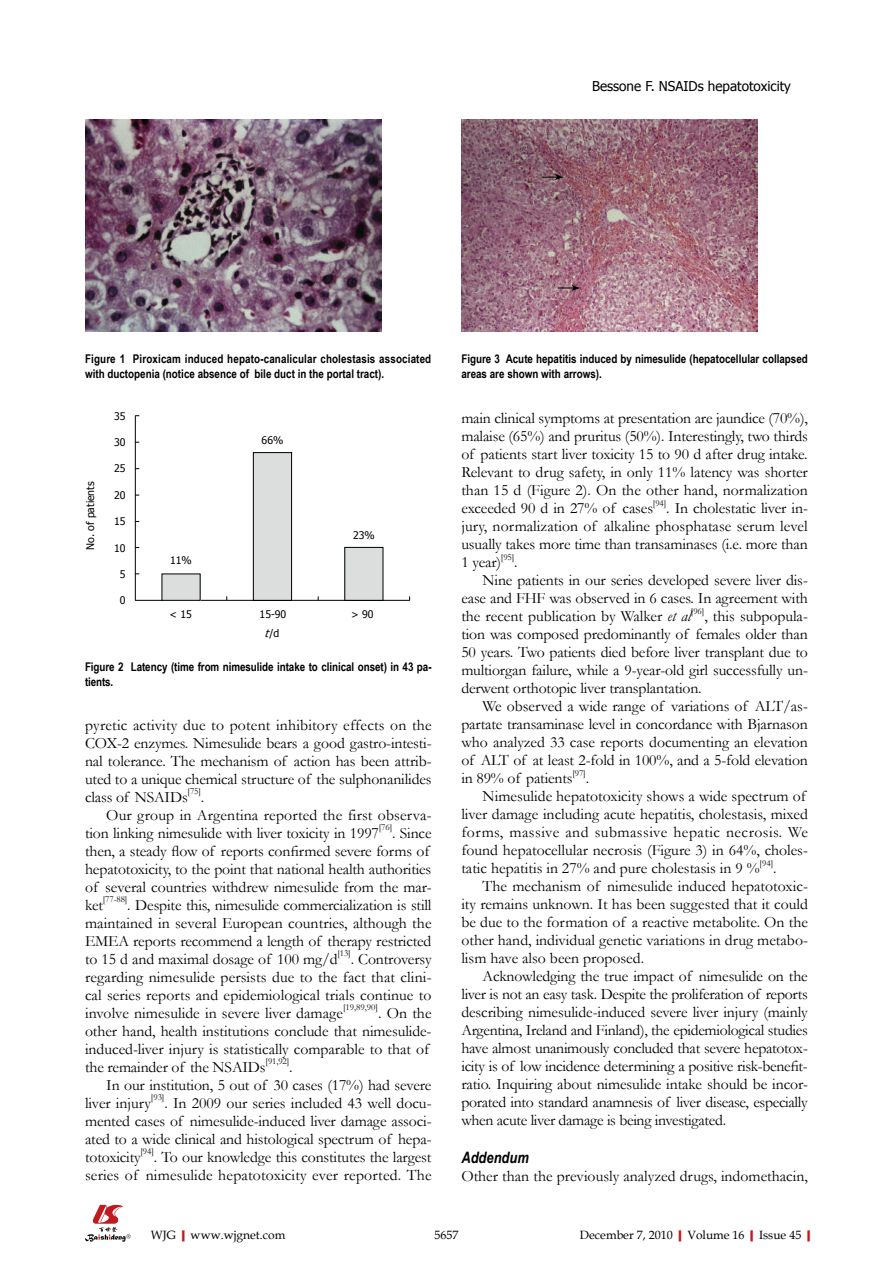
<style>
.page{position:relative;width:893px;height:1263px;background:#fff}
.page>*{position:absolute;margin:0;border:0;box-sizing:border-box;transform-origin:0 0}
.t1{font:15.75px/18px "Garamond";letter-spacing:-.01em;color:#000;text-align:justify}
.t2{font:15.75px/18px "Garamond";letter-spacing:.01em;color:#000;text-align:right}
.t3{font:15.75px "Garamond";letter-spacing:.03em;color:#000}
.t4{font:italic 700 15.75px "Arial Narrow";color:#000}
.t5{font:13.5px "Tahoma";color:#000}
.t6{font:700 12px/15px "Arial Narrow";color:#000}
.t7{font:12px "Book Antiqua";color:#000}
.t8{font:10.5px "Tahoma";color:#000}
.t9{font:9.15px "Garamond";letter-spacing:-.01em;color:#000}
.s1{font-style:italic}
.s2{font-weight:700;color:#c01920}
</style>
<div class="page">
<svg style="left:85px;top:1205px;width:46px;height:37px"></svg>
<img style="left:85px;top:119px;width:296px;height:213px">
<img style="left:461px;top:119px;width:296px;height:213px">
<svg style="left:541px;top:174px;width:22px;height:6px"></svg>
<svg style="left:558px;top:285px;width:22px;height:6px"></svg>
<hr style="left:135px;top:600px;width:275px;height:1px;background:#000">
<hr style="left:135px;top:416px;width:1px;height:184px;background:#000">
<div style="left:162px;top:574px;width:38px;height:26px;background:#dcdddd"></div>
<div style="left:253px;top:453px;width:39px;height:147px;background:#dcdddd"></div>
<div style="left:253px;top:452px;width:39px;height:148px;border:1px solid #000"></div>
<div style="left:345px;top:547px;width:38px;height:53px;background:#dcdddd"></div>
<p class="t5" style="left:592px;top:77px;width:200px">Bessone F. NSAIDs hepatotoxicity</p>
<p class="t6" style="left:85px;top:351px;width:348px">Figure 1 Piroxicam induced hepato-canalicular cholestasis associated with ductopenia (notice absence of bile duct in the portal tract).</p>
<p class="t6" style="left:461px;top:351px;width:348px">Figure 3 Acute hepatitis induced by nimesulide (hepatocellular collapsed areas are shown with arrows).</p>
<p class="t8" style="left:114px;top:409px;width:13px">35</p>
<p class="t8" style="left:114px;top:435px;width:13px">30</p>
<p class="t8" style="left:114px;top:461px;width:13px">25</p>
<p class="t8" style="left:114px;top:488px;width:13px">20</p>
<p class="t8" style="left:114px;top:514px;width:13px">15</p>
<p class="t8" style="left:114px;top:541px;width:13px">10</p>
<p class="t8" style="left:120px;top:567px;width:7px">5</p>
<p class="t8" style="left:120px;top:593px;width:7px">0</p>
<p class="t8" style="left:169px;top:607px;width:24px">&lt; 15</p>
<p class="t8" style="left:260px;top:607px;width:28px">15-90</p>
<p class="t8" style="left:351px;top:607px;width:24px">&gt; 90</p>
<p class="t1" style="left:461px;top:409px;width:348px">main clinical symptoms at presentation are jaundice (70%), malaise (65%) and pruritus (50%). Interestingly, two thirds of patients start liver toxicity 15 to 90 d after drug intake.<br>Relevant to drug safety, in only 11% latency was shorter than 15 d (Figure 2). On the other hand, normalization exceeded 90 d in 27% of cases</p>
<p class="t8" style="left:262px;top:433px;width:23px">66%</p>
<p class="t8" style="left:83px;top:550px;width:70px;rotate:-90deg">No. of patients</p>
<p class="t9" style="left:653px;top:497px;width:15px">[94]</p>
<p class="t1" style="left:461px;top:499px;width:348px;text-indent:205px">. In cholestatic liver in&shy;jury, normalization of alkaline phosphatase serum level usually takes more time than transaminases (i.e. more than 1 year)</p>
<p class="t8" style="left:353px;top:528px;width:23px">23%</p>
<p class="t9" style="left:501px;top:551px;width:15px">[95]</p>
<p class="t8" style="left:170px;top:553px;width:23px">11%</p>
<p class="t1" style="left:514px;top:553px;width:5px">.</p>
<p class="t1" style="left:483px;top:571px;width:327px">Nine patients in our series developed severe liver dis-</p>
<p class="t1" style="left:461px;top:589px;width:348px">ease and FHF was observed in 6 cases. In agreement with</p>
<p class="t1" style="left:461px;top:607px;width:231px">the recent publication by Walker <span class="s1">et al</span></p>
<p class="t9" style="left:691px;top:605px;width:15px">[96]</p>
<p class="t1" style="left:461px;top:607px;width:348px;text-indent:243px">, this subpopula&shy;tion was composed predominantly of females older than 50 years. Two patients died before liver transplant due to multiorgan failure, while a 9-year-old girl successfully un&shy;derwent orthotopic liver transplantation.</p>
<p class="t1" style="left:461px;top:697px;width:348px;text-indent:21px">We observed a wide range of variations of ALT/as&shy;partate transaminase level in concordance with Bjarnason who analyzed 33 case reports documenting an elevation of ALT of at least 2-fold in 100%, and a 5-fold elevation in 89% of patients</p>
<p class="t8" style="left:264px;top:626px;width:16px"><span class="s1">t</span>/ d</p>
<p class="t6" style="left:85px;top:658px;width:348px">Figure 2 Latency (time from nimesulide intake to clinical onset) in 43 pa&shy;tients.</p>
<p class="t1" style="left:85px;top:715px;width:348px">pyretic activity due to potent inhibitory effects on the COX-2 enzymes. Nimesulide bears a good gastro-intesti&shy;nal tolerance. The mechanism of action has been attrib&shy;uted to a unique chemical structure of the sulphonanilides class of NSAIDs</p>
<p class="t9" style="left:572px;top:767px;width:15px">[97]</p>
<p class="t1" style="left:586px;top:769px;width:5px">.</p>
<p class="t1" style="left:483px;top:787px;width:325px">Nimesulide hepatotoxicity shows a wide spectrum of</p>
<p class="t1" style="left:461px;top:805px;width:348px">liver damage including acute hepatitis, cholestasis, mixed</p>
<p class="t3" style="left:461px;top:822px;width:348px">forms, massive and submassive hepatic necrosis. We</p>
<p class="t1" style="left:461px;top:841px;width:348px">found hepatocellular necrosis (Figure 3) in 64%, choles-</p>
<p class="t1" style="left:461px;top:859px;width:300px">tatic hepatitis in 27% and pure cholestasis in 9 %</p>
<p class="t9" style="left:760px;top:857px;width:15px">[94]</p>
<p class="t9" style="left:188px;top:785px;width:15px">[75]</p>
<p class="t1" style="left:201px;top:787px;width:5px">.</p>
<p class="t2" style="left:106px;top:805px;width:327px">Our group in Argentina reported the first observa-</p>
<p class="t1" style="left:85px;top:823px;width:295px">tion linking nimesulide with liver toxicity in 1997</p>
<p class="t9" style="left:379px;top:821px;width:15px">[76]</p>
<p class="t1" style="left:85px;top:823px;width:348px;text-align:left;text-indent:307px">. Since then, a steady flow of reports confirmed severe forms of hepatotoxicity, to the point that national health authorities of several countries withdrew nimesulide from the mar&shy;ket</p>
<p class="t1" style="left:773px;top:859px;width:5px">.</p>
<p class="t1" style="left:483px;top:877px;width:327px">The mechanism of nimesulide induced hepatotoxic-</p>
<p class="t1" style="left:461px;top:895px;width:348px">ity remains unknown. It has been suggested that it could</p>
<p class="t1" style="left:461px;top:913px;width:348px">be due to the formation of a reactive metabolite. On the</p>
<p class="t1" style="left:461px;top:931px;width:348px">other hand, individual genetic variations in drug metabo-</p>
<p class="t1" style="left:461px;top:949px;width:184px">lism have also been proposed.</p>
<p class="t1" style="left:483px;top:967px;width:327px">Acknowledging the true impact of nimesulide on the</p>
<p class="t1" style="left:461px;top:985px;width:348px">liver is not an easy task. Despite the proliferation of reports</p>
<p class="t1" style="left:461px;top:1003px;width:348px">describing nimesulide-induced severe liver injury (mainly</p>
<p class="t1" style="left:461px;top:1021px;width:348px">Argentina, Ireland and Finland), the epidemiological studies</p>
<p class="t1" style="left:461px;top:1039px;width:348px">have almost unanimously concluded that severe hepatotox-</p>
<p class="t1" style="left:461px;top:1057px;width:348px">icity is of low incidence determining a positive risk-benefit-</p>
<p class="t1" style="left:461px;top:1075px;width:348px">ratio. Inquiring about nimesulide intake should be incor-</p>
<p class="t1" style="left:461px;top:1093px;width:348px">porated into standard anamnesis of liver disease, especially</p>
<p class="t1" style="left:461px;top:1111px;width:266px">when acute liver damage is being investigated.</p>
<p class="t4" style="left:461px;top:1145px;width:69px">Addendum</p>
<p class="t1" style="left:461px;top:1166px;width:348px">Other than the previously analyzed drugs, indomethacin,</p>
<p class="t9" style="left:103px;top:893px;width:26px">[77-88]</p>
<p class="t1" style="left:85px;top:895px;width:348px;text-indent:42px">. Despite this, nimesulide commercialization is still maintained in several European countries, although the EMEA reports recommend a length of therapy restricted to 15 d and maximal dosage of 100 mg/d</p>
<p class="t9" style="left:337px;top:947px;width:15px">[13]</p>
<p class="t1" style="left:85px;top:949px;width:348px;text-indent:266px">. Controversy regarding nimesulide persists due to the fact that clini&shy;cal series reports and epidemiological trials continue to involve nimesulide in severe liver damage</p>
<p class="t9" style="left:343px;top:1001px;width:36px">[19,89,90]</p>
<p class="t1" style="left:85px;top:1003px;width:348px;text-align:left;text-indent:293px">. On the other hand, health institutions conclude that nimesulide&shy;induced-liver injury is statistically comparable to that of the remainder of the NSAIDs</p>
<p class="t9" style="left:266px;top:1055px;width:25px">[91,92]</p>
<p class="t1" style="left:289px;top:1057px;width:5px">.</p>
<p class="t1" style="left:106px;top:1075px;width:327px">In our institution, 5 out of 30 cases (17%) had severe</p>
<p class="t1" style="left:85px;top:1093px;width:67px">liver injury</p>
<p class="t9" style="left:151px;top:1091px;width:15px">[93]</p>
<p class="t1" style="left:85px;top:1093px;width:348px;text-indent:79px">. In 2009 our series included 43 well docu&shy;mented cases of nimesulide-induced liver damage associ&shy;ated to a wide clinical and histological spectrum of hepa&shy;totoxicity</p>
<p class="t9" style="left:141px;top:1145px;width:15px">[94]</p>
<p class="t2" style="left:85px;top:1147px;width:348px">. To our knowledge this constitutes the largest<br>series of nimesulide hepatotoxicity ever reported. The</p>
<p class="t7" style="left:151px;top:1226px;width:136px">WJG<span class="s2">|</span>www.wjgnet.com</p>
<p class="t7" style="left:434px;top:1226px;width:25px">5657</p>
<p class="t7" style="left:580px;top:1226px;width:237px">December 7, 2010<span class="s2">|</span>Volume 16<span class="s2">|</span>Issue 45<span class="s2">|</span></p>
</div>
